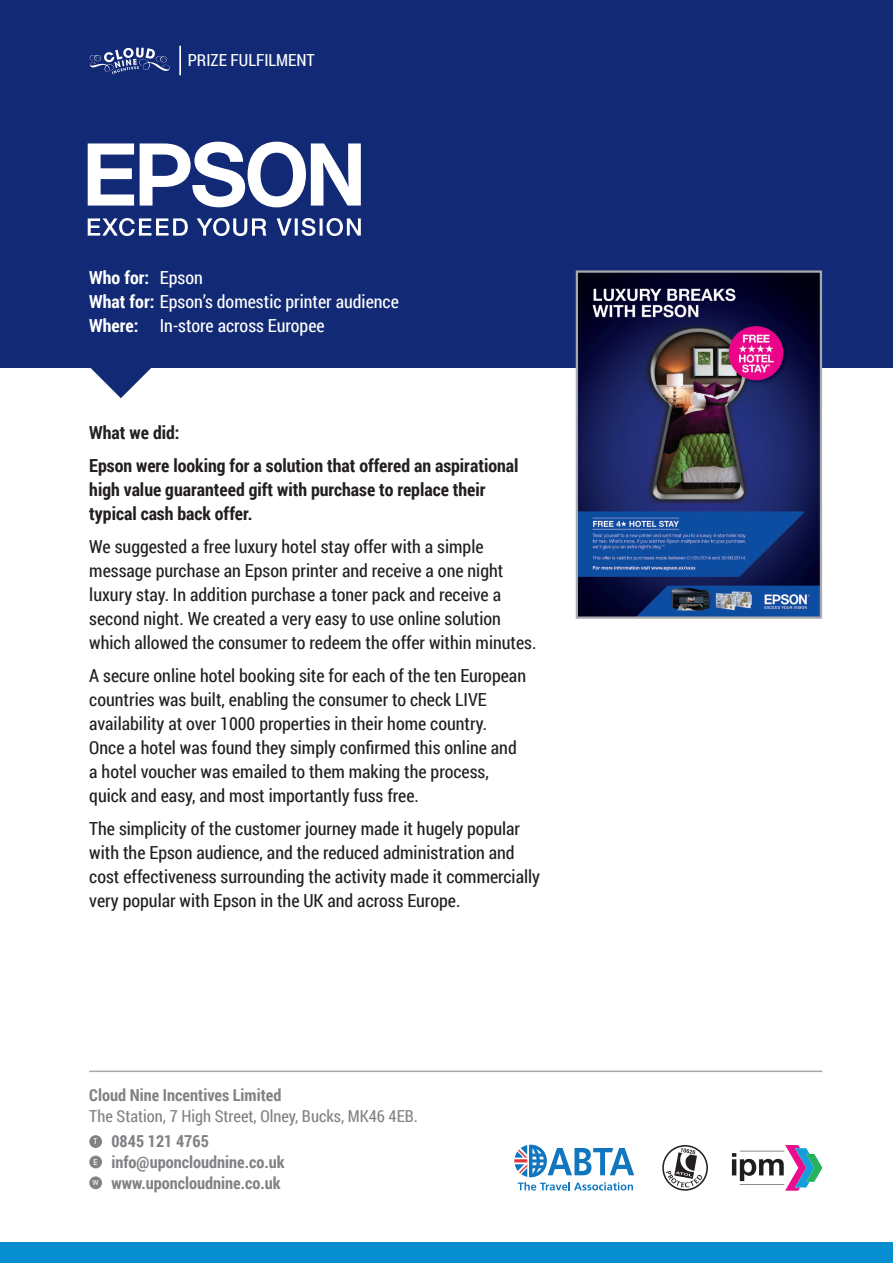
<style>
.page{position:relative;width:893px;height:1263px;background:#fff}
.page>*{position:absolute;margin:0;border:0;box-sizing:border-box;transform-origin:0 0}
.t1{font:18px/24px "Roboto Condensed";color:#231f20}
.t2{font:700 18px/33px "Roboto Condensed";color:#231f20}
.t3{font:18px/24px "Roboto Condensed";color:#fff}
.t4{font:16.65px "Roboto Condensed";color:#fff}
.t5{font:700 16.5px/21px "Roboto Condensed";color:#808285}
.t6{font:16.5px "Roboto Condensed";color:#808285}
.t7{font:500 7.8px "Avant Garde";color:#fff}
.t8{font:500 6.75px "Avant Garde";color:#fff}
.s1{font-weight:700}
</style>
<div class="page">
<svg style="left:514px;top:1145px;width:120px;height:45px"></svg>
<svg style="left:662px;top:1145px;width:46px;height:46px"></svg>
<svg style="left:732px;top:1145px;width:90px;height:46px"></svg>
<hr style="left:740px;top:1151px;width:44px;height:1px;background:#201d1e">
<hr style="left:740px;top:1184px;width:44px;height:1px;background:#201d1e">
<div style="left:89px;top:1135px;width:13px;height:13px;background:#808285;border-radius:50%"></div>
<div style="left:89px;top:1155px;width:13px;height:13px;background:#808285;border-radius:50%"></div>
<div style="left:89px;top:1176px;width:13px;height:13px;background:#808285;border-radius:50%"></div>
<hr style="left:89px;top:1070px;width:733px;height:2px;background:#a8a9ad">
<div style="left:0;top:1242px;width:893px;height:21px;background:#068ed0"></div>
<div style="left:0;top:0;width:893px;height:368px;background:#122a75"></div>
<svg style="left:90px;top:368px;width:61px;height:30px"></svg>
<img style="left:579px;top:273px;width:240px;height:343px">
<div style="left:576px;top:270px;width:246px;height:349px;border:2px solid #a8a9ad"></div>
<hr style="left:179px;top:46px;width:2px;height:29px;background:#fff">
<svg style="left:90px;top:48px;width:80px;height:26px"></svg>
<svg style="left:88px;top:218px;width:100px;height:18px"></svg>
<svg style="left:197px;top:218px;width:69px;height:18px"></svg>
<svg style="left:277px;top:218px;width:84px;height:18px"></svg>
<svg style="left:88px;top:143px;width:46px;height:63px"></svg>
<svg style="left:140px;top:142px;width:221px;height:65px"></svg>
<p class="t4" style="left:188px;top:48px;width:129px">PRIZE FULFILMENT</p>
<p class="t3" style="left:89px;top:265px;width:311px"><span class="s1">Who for:</span> Epson<br><span class="s1">What for:</span> Epson’s domestic printer audience<br><span class="s1">Where:</span> In-store across Europee</p>
<p class="t2" style="left:89px;top:415px;width:431px">What we did:<br>Epson were looking for a solution that offered an aspirational</p>
<p class="t2" style="left:89px;top:477px;width:398px;line-height:24px">high value guaranteed gift with purchase to replace their typical cash back offer.</p>
<p class="t1" style="left:89px;top:534px;width:449px">We suggested a free luxury hotel stay offer with a simple message purchase an Epson printer and receive a one night luxury stay. In addition purchase a toner pack and receive a second night. We created a very easy to use online solution which allowed the consumer to redeem the offer within minutes.</p>
<p class="t1" style="left:89px;top:663px;width:438px">A secure online hotel booking site for each of the ten European countries was built, enabling the consumer to check LIVE availability at over 1000 properties in their home country.<br>Once a hotel was found they simply confirmed this online and a hotel voucher was emailed to them making the process, quick and easy, and most importantly fuss free.</p>
<p class="t1" style="left:89px;top:816px;width:452px">The simplicity of the customer journey made it hugely popular with the Epson audience, and the reduced administration and cost effectiveness surrounding the activity made it commercially very popular with Epson in the UK and across Europe.</p>
<p class="t5" style="left:89px;top:1084px;width:194px">Cloud Nine Incentives Limited</p>
<p class="t6" style="left:89px;top:1105px;width:330px">The Station, 7 High Street, Olney, Bucks, MK46 4EB.</p>
<p class="t7" style="left:94px;top:1137px;width:5px">T</p>
<p class="t7" style="left:94px;top:1157px;width:6px">E</p>
<p class="t8" style="left:92px;top:1178px;width:8px">W</p>
<p class="t5" style="left:111px;top:1130px;width:175px">0845 121 4765 info@uponcloudnine.co.uk www.uponcloudnine.co.uk</p>
</div>
